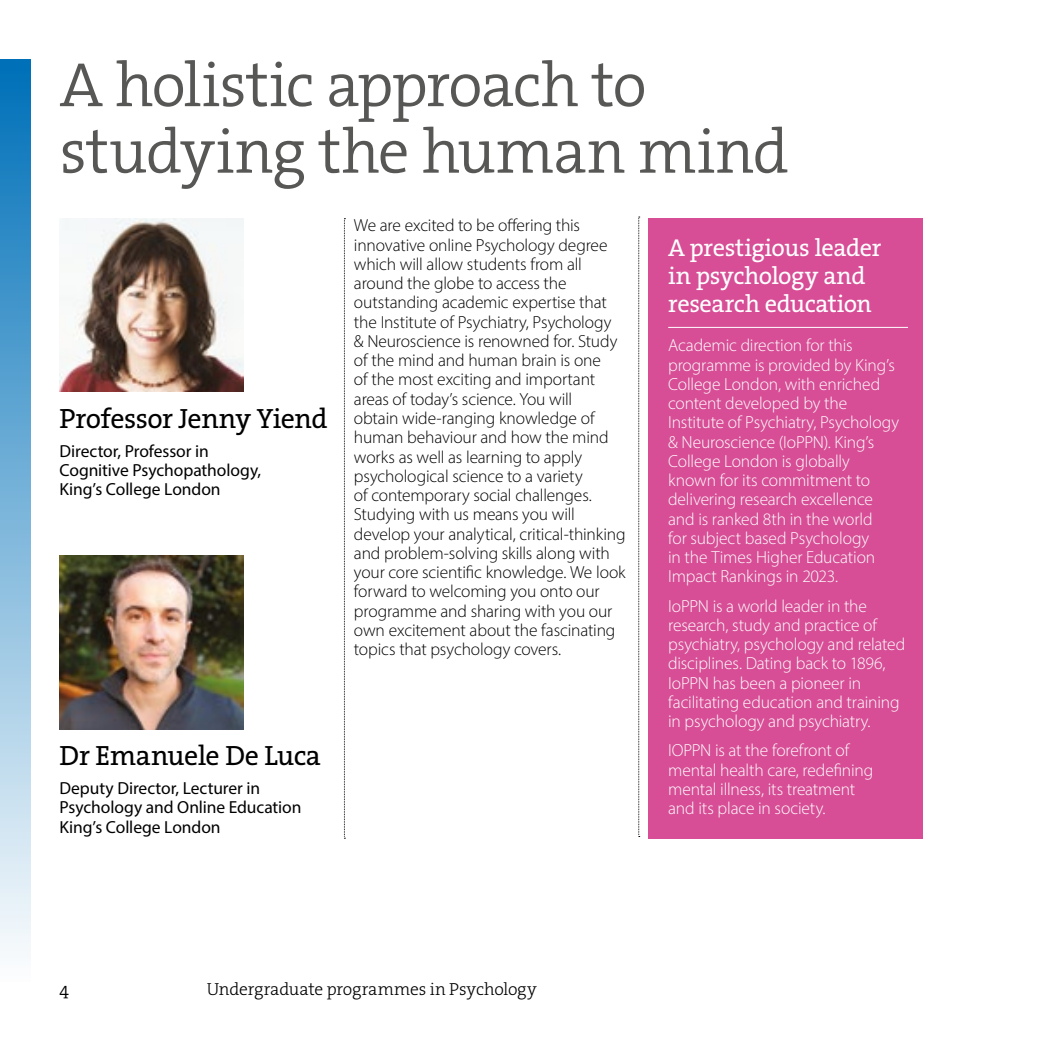
<style>
.page{position:relative;width:1042px;height:1042px;background:#fff}
.page>*{position:absolute;margin:0;border:0;box-sizing:border-box;transform-origin:0 0}
.P__header{font:63px/66.5px "The Serif HP4 Se Lig";letter-spacing:-.025em;color:#575756}
.Q__in_box_profile_name{font:28px "The Serif HP5 Plain";letter-spacing:-.015em;color:#000}
.P__subhead{font:24.5px/28px "The Serif HP5 Plain";letter-spacing:-.015em;color:#fff}
.P__body_copy{font:300 17.5px/19.2px "Myriad Pro";letter-spacing:-.01em;color:#000}
.P__body_copy-2{font:300 17.5px/19.2px "Myriad Pro";letter-spacing:-.01em;color:#fff}
.P__body_copy-3{font:17.5px/19.2px "Myriad Pro";letter-spacing:-.005em;color:#000}
.t1{font:17.5px "The Serif HP3 Lig";letter-spacing:-.01em;color:#000}
.t2{font:17.5px "The Serif HP4 Se Lig";color:#000}
</style>
<div class="page">
<img style="left:60px;top:218px;width:183px;height:174px">
<div style="left:0;top:60px;width:31px;height:922px;background:linear-gradient(to bottom,#006fb8,#fdfdfe)"></div>
<svg style="left:638px;top:217px;width:2px;height:620px"></svg>
<svg style="left:344px;top:218px;width:1px;height:621px"></svg>
<div style="left:648px;top:218px;width:275px;height:620px;background:#d74e96"></div>
<hr style="left:668px;top:327px;width:240px;height:1px;background:#fff">
<img style="left:60px;top:556px;width:183px;height:173px">
<h1 class="P__header" style="left:60px;top:52px;width:730px">A holistic approach to studying the human mind</h1>
<h2 class="Q__in_box_profile_name" style="left:60px;top:400px;width:270px">Professor Jenny Yiend</h2>
<p class="P__body_copy-3" style="left:60px;top:441px;width:203px">Director, Professor in<br>Cognitive Psychopathology,<br>King’s College London</p>
<p class="P__body_copy" style="left:354px;top:216px;width:273px">We are excited to be offering this innovative online Psychology degree which will allow students from all around the globe to access the outstanding academic expertise that the Institute of Psychiatry, Psychology<br>&amp; Neuroscience is renowned for. Study of the mind and human brain is one<br>of the most exciting and important areas of today’s science. You will<br>obtain wide-ranging knowledge of human behaviour and how the mind works as well as learning to apply psychological science to a variety<br>of contemporary social challenges.<br>Studying with us means you will develop your analytical, critical-thinking and problem-solving skills along with your core scientific knowledge. We look forward to welcoming you onto our programme and sharing with you our own excitement about the fascinating topics that psychology covers.</p>
<h2 class="Q__in_box_profile_name" style="left:60px;top:737px;width:263px">Dr Emanuele De Luca</h2>
<p class="P__body_copy-3" style="left:60px;top:778px;width:243px">Deputy Director, Lecturer in<br>Psychology and Online Education<br>King’s College London</p>
<h2 class="P__subhead" style="left:668px;top:234px;width:215px">A prestigious leader in psychology and research education</h2>
<p class="P__body_copy-2" style="left:668px;top:336px;width:232px">Academic direction for this programme is provided by King’s<br>College London, with enriched content developed by the<br>Institute of Psychiatry, Psychology &amp; Neuroscience (IoPPN). King’s<br>College London is globally known for its commitment to delivering research excellence and is ranked 8th in the world<br>for subject based Psychology<br>in the Times Higher Education<br>Impact Rankings in 2023.</p>
<p class="P__body_copy-2" style="left:668px;top:596px;width:239px">IoPPN is a world leader in the research, study and practice of psychiatry, psychology and related disciplines. Dating back to 1896,<br>IoPPN has been a pioneer in facilitating education and training in psychology and psychiatry.</p>
<p class="P__body_copy-2" style="left:668px;top:741px;width:207px">IOPPN is at the forefront of mental health care, redefining mental illness, its treatment and its place in society.</p>
<p class="t2" style="left:60px;top:978px;width:11px">4</p>
<p class="t1" style="left:207px;top:978px;width:332px">Undergraduate programmes in Psychology</p>
</div>
